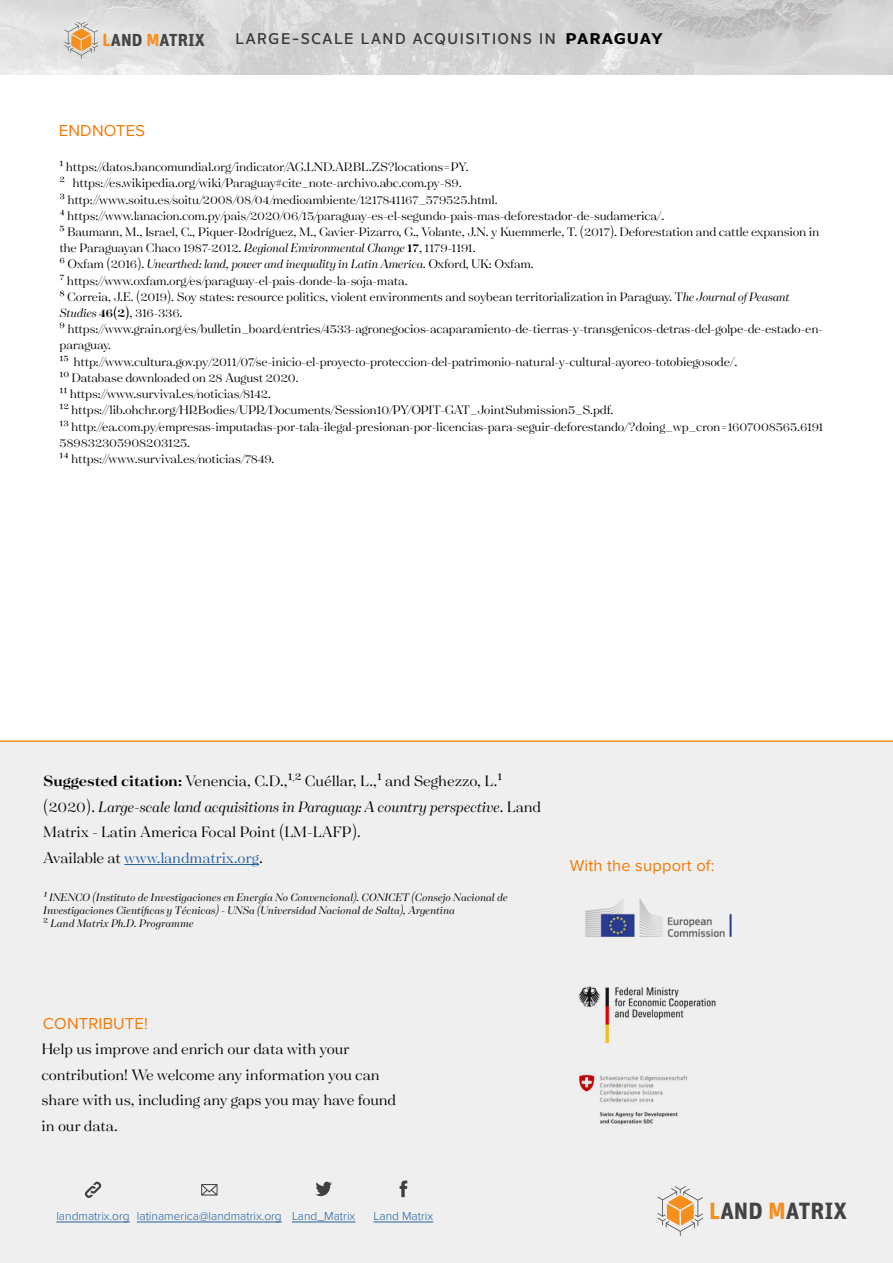
<style>
.page{position:relative;width:893px;height:1263px;background:#fff}
.page>*{position:absolute;margin:0;border:0;box-sizing:border-box;transform-origin:0 0}
.t1{font:700 23.7px "Unit";color:#434345}
.t2{font:700 17.55px "Unit";color:#434345}
.t3{font:16.5px/25.5px "Tenez";letter-spacing:-.005em;color:#000}
.t4{font:16.5px "Proxima Nova";letter-spacing:.01em;color:#f27a05}
.t5{font:500 16.5px "Basic Gothic Pro";letter-spacing:.06em;color:#353838}
.t6{font:700 16.5px "Basic Gothic Pro";letter-spacing:.05em;color:#000}
.t7{font:13.5px/16.2px "Tenez";letter-spacing:-.01em;color:#000}
.t8{font:italic 12px/12.8px "Tenez";color:#000}
.t9{font:300 12px "Proxima Nova";color:#215e9e}
.s1{color:#f78f1e}
.s2{font-style:italic}
.s3{font-weight:700}
.s4{color:#215e9e}
.s5{font-style:normal}
</style>
<div class="page">
<img style="left:0;top:0;width:893px;height:75px">
<svg style="left:65px;top:22px;width:33px;height:37px"></svg>
<div style="left:0;top:742px;width:893px;height:521px;background:#efeff0"></div>
<hr style="left:124px;top:864px;width:135px;height:1px;background:#215e9e">
<img style="left:585px;top:898px;width:147px;height:39px">
<img style="left:578px;top:986px;width:138px;height:58px">
<img style="left:579px;top:1072px;width:109px;height:53px">
<hr style="left:0;top:740px;width:893px;height:2px;background:#f78f1e">
<svg style="left:658px;top:1186px;width:45px;height:50px"></svg>
<svg style="left:85px;top:1181px;width:17px;height:17px"></svg>
<svg style="left:400px;top:1180px;width:7px;height:17px"></svg>
<svg style="left:201px;top:1184px;width:17px;height:11px"></svg>
<svg style="left:315px;top:1182px;width:17px;height:14px"></svg>
<hr style="left:56px;top:1222px;width:74px;height:1px;background:#215e9e">
<hr style="left:137px;top:1222px;width:145px;height:1px;background:#215e9e">
<hr style="left:292px;top:1222px;width:63px;height:1px;background:#215e9e">
<hr style="left:374px;top:1222px;width:59px;height:1px;background:#215e9e">
<p class="t2" style="left:103px;top:29px;width:104px"><span class="s1">L</span>AND <span class="s1">M</span>ATRIX</p>
<p class="t5" style="left:235px;top:29px;width:322px">LARGE-SCALE LAND ACQUISITIONS IN</p>
<p class="t6" style="left:565px;top:29px;width:99px">PARAGUAY</p>
<p class="t4" style="left:59px;top:118px;width:88px">ENDNOTES</p>
<p class="t7" style="left:60px;top:158px;width:766px">¹ https://datos.bancomundial.org/indicator/AG.LND.ARBL.ZS?locations=PY.<br>² https://es.wikipedia.org/wiki/Paraguay#cite_note-archivo.abc.com.py-89.<br>³ http://www.soitu.es/soitu/2008/08/04/medioambiente/1217841167_579525.html.<br>4 https://www.lanacion.com.py/pais/2020/06/15/paraguay-es-el-segundo-pais-mas-deforestador-de-sudamerica/.<br>5 Baumann, M., Israel, C., Piquer-Rodríguez, M., Gavier-Pizarro, G., Volante, J.N. y Kuemmerle, T. (2017). Deforestation and cattle expansion in the Paraguayan Chaco 1987-2012. <span class="s2">Regional Environmental Change</span> <span class="s3">17</span>, 1179-1191.<br>6 Oxfam (2016). <span class="s2">Unearthed: land, power and inequality in Latin America</span>. Oxford, UK: Oxfam.<br>7 https://www.oxfam.org/es/paraguay-el-pais-donde-la-soja-mata.<br>8 Correia, J.E. (2019). Soy states: resource politics, violent environments and soybean territorialization in Paraguay. T<span class="s2">he Journal of Peasant Studies</span> <span class="s3">46(2)</span>, 316-336.<br>9 https://www.grain.org/es/bulletin_board/entries/4533-agronegocios-acaparamiento-de-tierras-y-transgenicos-detras-del-golpe-de-estado-en&shy;paraguay.<br>¹5 http://www.cultura.gov.py/2011/07/se-inicio-el-proyecto-proteccion-del-patrimonio-natural-y-cultural-ayoreo-totobiegosode/.<br>¹0 Database downloaded on 28 August 2020.<br>¹¹ https://www.survival.es/noticias/8142.<br>¹² https://lib.ohchr.org/HRBodies/UPR/Documents/Session10/PY/OPIT-GAT_JointSubmission5_S.pdf.<br>¹³ http://ea.com.py/empresas-imputadas-por-tala-ilegal-presionan-por-licencias-para-seguir-deforestando/?doing_wp_cron=1607008565.6191<br>589832305908203125.<br>¹4 https://www.survival.es/noticias/7849.</p>
<p class="t3" style="left:43px;top:768px;width:499px"><span class="s3">Suggested citation:</span> Venencia, C.D.,¹<sup>,</sup>² Cuéllar, L.,¹ and Seghezzo, L.¹ (2020). <span class="s2">Large-scale land acquisitions in Paraguay: A country perspective</span>. Land Matrix - Latin America Focal Point (LM-LAFP).<br>Available at <span class="s4">www.landmatrix.org</span>.</p>
<p class="t8" style="left:43px;top:891px;width:466px">¹ INENCO (Instituto de Investigaciones en Energía No Convencional). CONICET (Consejo Nacional de<br>Investigaciones Científicas y Técnicas) - UNSa (Universidad Nacional de Salta), Argentina<br><span class="s5">²</span> Land Matrix Ph.D. Programme</p>
<p class="t4" style="left:570px;top:853px;width:146px">With the support of:</p>
<p class="t4" style="left:43px;top:1011px;width:107px">CONTRIBUTE!</p>
<p class="t3" style="left:41px;top:1036px;width:356px">Help us improve and enrich our data with your contribution! We welcome any information you can share with us, including any gaps you may have found in our data.</p>
<p class="t9" style="left:56px;top:1207px;width:300px">landmatrix.org latinamerica@landmatrix.org Land_Matrix</p>
<p class="t9" style="left:374px;top:1207px;width:61px">Land Matrix</p>
<h1 class="t1" style="left:709px;top:1196px;width:139px"><span class="s1">L</span>AND <span class="s1">M</span>ATRIX</h1>
</div>
